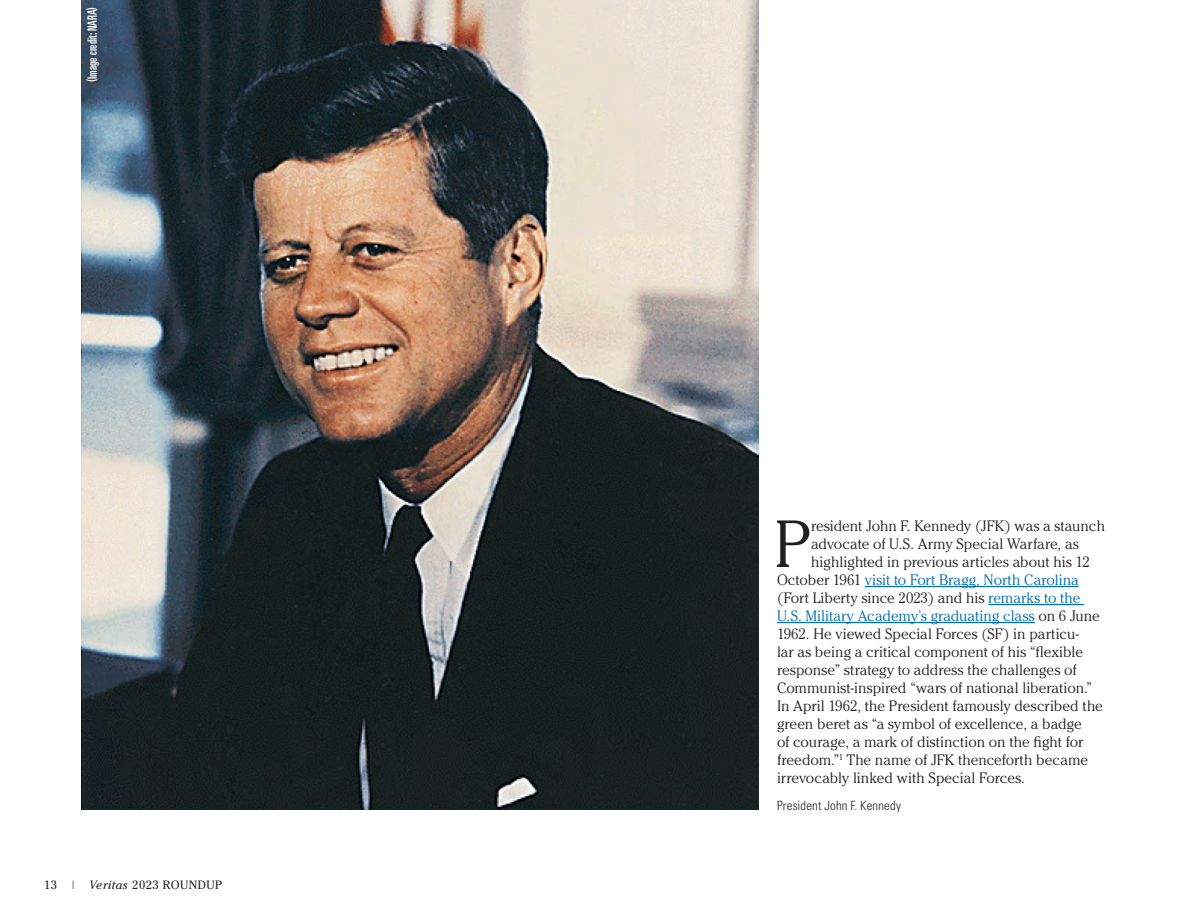
<style>
.page{position:relative;width:1188px;height:918px;background:#fff}
.page>*{position:absolute;margin:0;border:0;box-sizing:border-box;transform-origin:0 0}
.t1{font:300 66.15px "Cheltenham Std";color:#231f20}
.t2{font:300 15px "Cheltenham Std";color:#231f20}
.t3{font:300 15px "Cheltenham Std";letter-spacing:-.005em;color:#006dae}
.t4{font:300 condensed 12.75px "Univers LT Std";letter-spacing:.01em;color:#231f20}
.t5{font:ultra-condensed 12.75px "Univers LT Std";color:#fff}
.t6{font:12px "Cheltenham Std";letter-spacing:.04em;color:#231f20}
.s1{font-style:italic}
.s2{color:#231f20}
.s3{color:#006dae}
</style>
<div class="page">
<img style="left:81px;top:0;width:678px;height:810px">
<hr style="left:865px;top:586px;width:214px;height:1px;background:#006dae">
<hr style="left:988px;top:604px;width:96px;height:1px;background:#006dae">
<hr style="left:777px;top:622px;width:258px;height:1px;background:#006dae">
<p class="t5" style="left:85px;top:82px;width:77px;rotate:-90deg">(Image credit: NARA)</p>
<p class="t6" style="left:44px;top:878px;width:180px">13 | <span class="s1">Veritas</span> 2023 ROUNDUP</p>
<p class="t1" style="left:774px;top:506px;width:39px">P</p>
<p class="t2" style="left:811px;top:517px;width:296px">resident John F. Kennedy (JFK) was a staunch</p>
<p class="t2" style="left:811px;top:535px;width:269px">advocate of U.S. Army Special Warfare, as</p>
<p class="t2" style="left:811px;top:553px;width:280px">highlighted in previous articles about his 12</p>
<p class="t3" style="left:777px;top:571px;width:303px"><span class="s2">October 1961</span> visit to Fort Bragg, North Carolina</p>
<p class="t2" style="left:777px;top:589px;width:305px">(Fort Liberty since 2023) and his <span class="s3">remarks to the</span></p>
<p class="t3" style="left:777px;top:607px;width:324px">U.S. Military Academy’s graduating class <span class="s2">on 6 June</span></p>
<p class="t2" style="left:777px;top:625px;width:303px">1962. He viewed Special Forces (SF) in particu-</p>
<p class="t2" style="left:777px;top:643px;width:307px">lar as being a critical component of his “flexible</p>
<p class="t2" style="left:777px;top:661px;width:301px">response” strategy to address the challenges of</p>
<p class="t2" style="left:777px;top:679px;width:317px">Communist-inspired “wars of national liberation.”</p>
<p class="t2" style="left:777px;top:697px;width:327px">In April 1962, the President famously described the</p>
<p class="t2" style="left:777px;top:715px;width:306px">green beret as “a symbol of excellence, a badge</p>
<p class="t2" style="left:777px;top:733px;width:308px">of courage, a mark of distinction on the fight for</p>
<p class="t2" style="left:777px;top:751px;width:313px">freedom.”<sup>1</sup> The name of JFK thenceforth became</p>
<p class="t2" style="left:777px;top:769px;width:249px">irrevocably linked with Special Forces.</p>
<p class="t4" style="left:777px;top:798px;width:126px">President John F. Kennedy</p>
</div>
